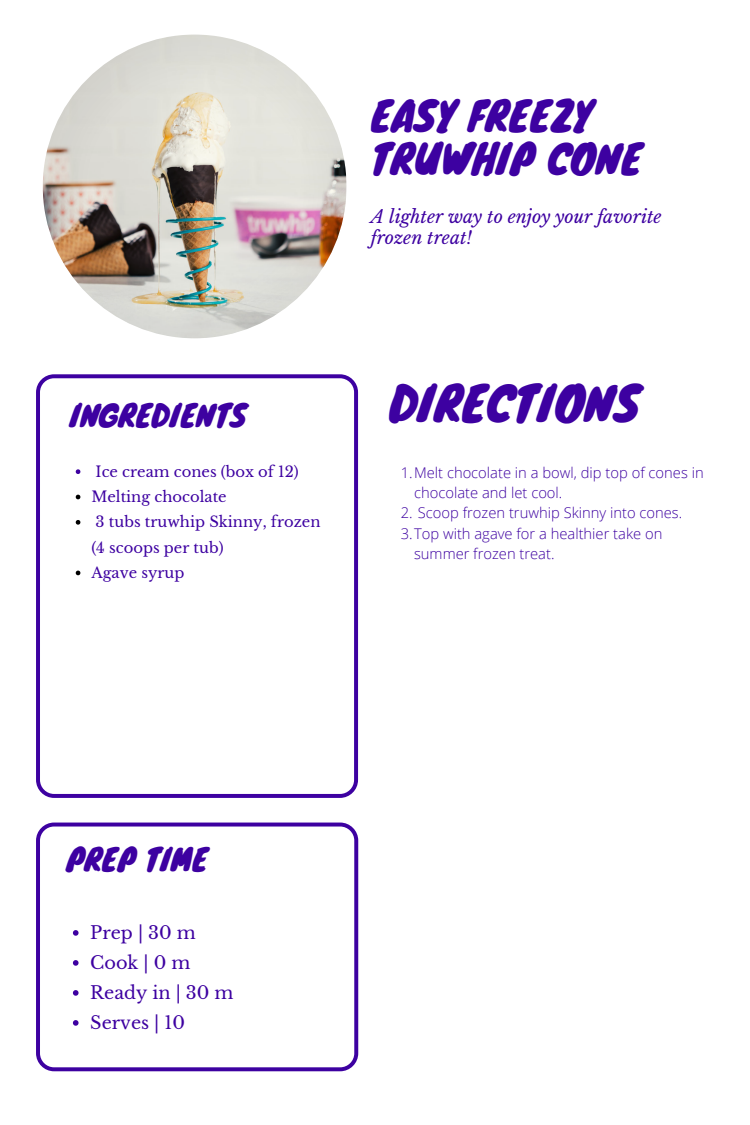
<style>
.page{position:relative;width:750px;height:1125px;background:#fff}
.page>*{position:absolute;margin:0;border:0;box-sizing:border-box;transform-origin:0 0}
.t1{font:47.12px "Knewave";color:#3d01a1}
.t2{font:40px/42.2px "Knewave";color:#3d01a1}
.t3{font:30px "Knewave";color:#3d01a1}
.t4{font:italic 17.62px/21.5px "Libre Baskerville";color:#3d01a1}
.t5{font:17.62px/30px "Libre Baskerville";color:#3d01a1}
.t6{font:300 14.75px/20.4px "Open Sans";color:#3d01a1}
.t7{font:14.75px/25.2px "Libre Baskerville";color:#3d01a1}
</style>
<div class="page">
<svg style="left:36px;top:374px;width:322px;height:424px"></svg>
<svg style="left:36px;top:823px;width:322px;height:248px"></svg>
<svg style="left:76px;top:469px;width:4px;height:5px"></svg>
<svg style="left:76px;top:495px;width:4px;height:4px"></svg>
<svg style="left:76px;top:520px;width:4px;height:5px"></svg>
<svg style="left:76px;top:571px;width:4px;height:4px"></svg>
<svg style="left:73px;top:930px;width:6px;height:6px"></svg>
<svg style="left:73px;top:960px;width:6px;height:6px"></svg>
<svg style="left:73px;top:990px;width:6px;height:6px"></svg>
<svg style="left:73px;top:1020px;width:6px;height:6px"></svg>
<img style="left:43px;top:35px;width:304px;height:303px;border-radius:50%">
<h2 class="t2" style="left:371px;top:100px;width:273px">EASY FREEZY<br>TRUWHIP CONE</h2>
<p class="t4" style="left:371px;top:206px;width:292px">A lighter way to enjoy your favorite frozen treat!</p>
<h3 class="t3" style="left:69px;top:402px;width:179px">INGREDIENTS</h3>
<p class="t7" style="left:91px;top:459px;width:231px">Ice cream cones (box of 12)<br>Melting chocolate<br>3 tubs truwhip Skinny, frozen (4 scoops per tub)<br>Agave syrup</p>
<h1 class="t1" style="left:389px;top:382px;width:253px">DIRECTIONS</h1>
<p class="t6" style="left:414px;top:462px;width:291px;text-indent:-13px">1.Melt chocolate in a bowl, dip top of cones in chocolate and let cool.</p>
<p class="t6" style="left:401px;top:502px;width:283px">2. Scoop frozen truwhip Skinny into cones.</p>
<p class="t6" style="left:401px;top:523px;width:263px">3.Top with agave for a healthier take on</p>
<p class="t6" style="left:414px;top:543px;width:142px">summer frozen treat.</p>
<h3 class="t3" style="left:66px;top:845px;width:143px">PREP TIME</h3>
<p class="t5" style="left:90px;top:917px;width:145px">Prep | 30 m<br>Cook | 0 m<br>Ready in | 30 m<br>Serves | 10</p>
</div>
